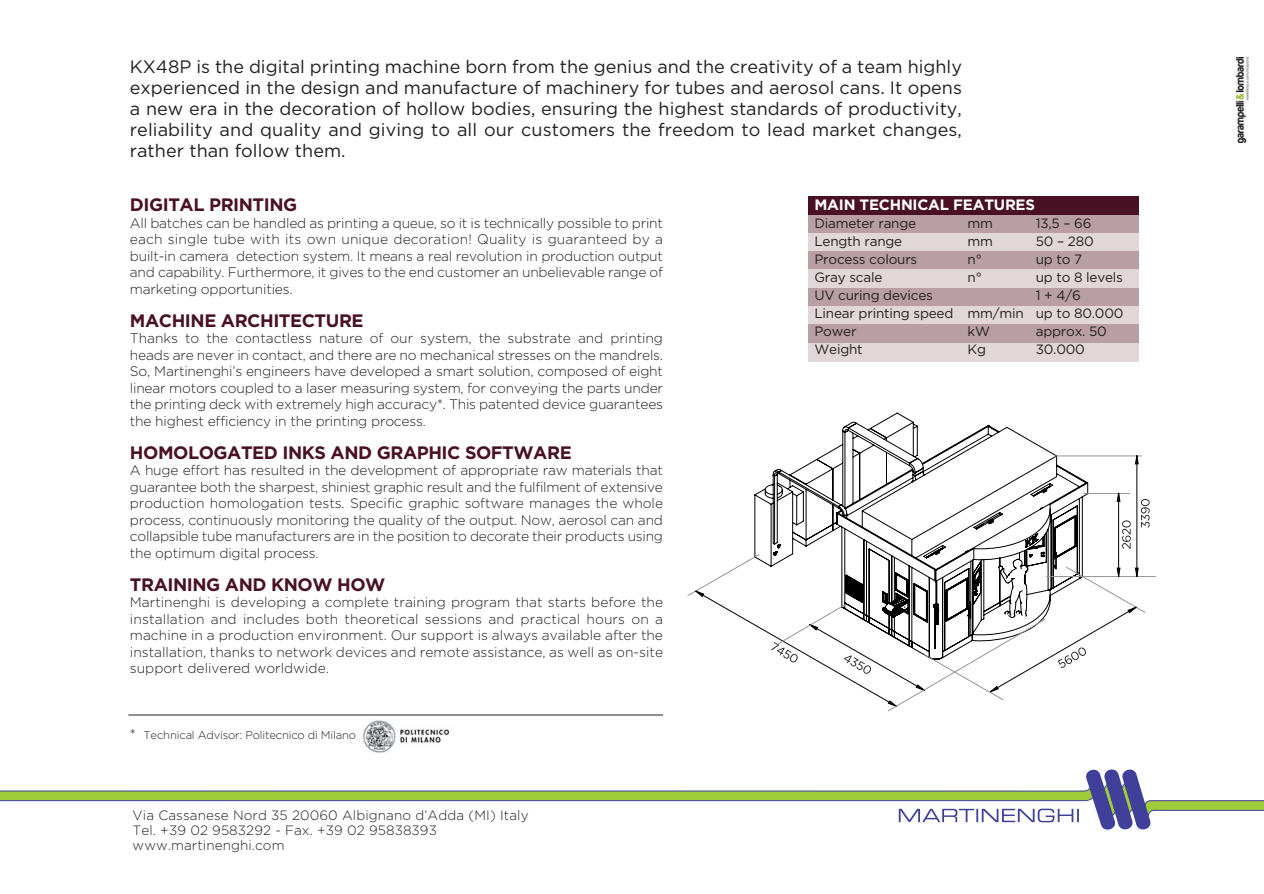
<style>
.page{position:relative;width:1264px;height:894px;background:#fff}
.page>*{position:absolute;margin:0;border:0;box-sizing:border-box;transform-origin:0 0}
.t1{font:18px/21px "Gotham";letter-spacing:.005em;color:#231f20;text-align:justify}
.t2{font:700 18px "Gotham";letter-spacing:-.025em;color:#4a1125}
.t3{font:700 15px "Gotham";letter-spacing:-.015em;color:#fff}
.t4{font:300 13.8px/16.5px "Gotham";letter-spacing:-.015em;color:#231f20;text-align:justify}
.t5{font:13.5px/18px "Gotham";letter-spacing:-.015em;color:#231f20}
.t6{font:300 13.5px/15px "Gotham";letter-spacing:.01em;color:#231f20}
.t7{font:300 11.25px "Gotham";letter-spacing:-.015em;color:#231f20}
.s1{font-size:13.8px}
</style>
<div class="page">
<div style="left:808px;top:197px;width:330px;height:18px;background:#4a1125"></div>
<svg style="left:757px;top:413px;width:330px;height:80px"></svg>
<hr style="left:1046px;top:576px;width:109px;height:1px;background:#939598">
<hr style="left:1054px;top:455px;width:86px;height:1px;background:#939598">
<svg style="left:1134px;top:455px;width:4px;height:9px"></svg>
<hr style="left:1136px;top:456px;width:1px;height:120px;background:#000">
<svg style="left:687px;top:493px;width:462px;height:218px"></svg>
<div style="left:808px;top:215px;width:330px;height:18px;background:#b99fa3"></div>
<div style="left:808px;top:233px;width:330px;height:18px;background:#e1d7d9"></div>
<div style="left:808px;top:251px;width:330px;height:19px;background:#b99fa3"></div>
<div style="left:808px;top:270px;width:330px;height:18px;background:#e1d7d9"></div>
<div style="left:808px;top:288px;width:330px;height:18px;background:#b99fa3"></div>
<div style="left:808px;top:306px;width:330px;height:19px;background:#e1d7d9"></div>
<div style="left:808px;top:325px;width:330px;height:18px;background:#b99fa3"></div>
<div style="left:808px;top:343px;width:330px;height:18px;background:#e1d7d9"></div>
<img style="left:1236px;top:57px;width:11px;height:85px">
<svg style="left:0;top:769px;width:1263px;height:60px"></svg>
<hr style="left:128px;top:714px;width:535px;height:1px;background:#231f20">
<img style="left:362px;top:720px;width:88px;height:33px">
<p class="t1" style="left:130px;top:57px;width:833px">KX48P is the digital printing machine born from the genius and the creativity of a team highly experienced in the design and manufacture of machinery for tubes and aerosol cans. It opens a new era in the decoration of hollow bodies, ensuring the highest standards of productivity, reliability and quality and giving to all our customers the freedom to lead market changes, rather than follow them.</p>
<h1 class="t2" style="left:130px;top:194px;width:169px">DIGITAL PRINTING</h1>
<p class="t4" style="left:130px;top:216px;width:534px">All batches can be handled as printing a queue, so it is technically possible to print each single tube with its own unique decoration! Quality is guaranteed by a built-in camera detection system. It means a real revolution in production output and capability. Furthermore, it gives to the end customer an unbelievable range of marketing opportunities.</p>
<h1 class="t2" style="left:130px;top:310px;width:235px">MACHINE ARCHITECTURE</h1>
<p class="t4" style="left:130px;top:331px;width:534px">Thanks to the contactless nature of our system, the substrate and printing heads are never in contact, and there are no mechanical stresses on the mandrels.<br>So, Martinenghi’s engineers have developed a smart solution, composed of eight linear motors coupled to a laser measuring system, for conveying the parts under the printing deck with extremely high accuracy*. This patented device guarantees the highest efficiency in the printing process.</p>
<h1 class="t2" style="left:130px;top:442px;width:443px">HOMOLOGATED INKS AND GRAPHIC SOFTWARE</h1>
<p class="t4" style="left:130px;top:463px;width:534px">A huge effort has resulted in the development of appropriate raw materials that guarantee both the sharpest, shiniest graphic result and the fulfilment of extensive production homologation tests. Specific graphic software manages the whole process, continuously monitoring the quality of the output. Now, aerosol can and collapsible tube manufacturers are in the position to decorate their products using the optimum digital process.</p>
<h1 class="t2" style="left:130px;top:574px;width:257px">TRAINING AND KNOW HOW</h1>
<p class="t4" style="left:130px;top:595px;width:534px">Martinenghi is developing a complete training program that starts before the installation and includes both theoretical sessions and practical hours on a machine in a production environment. Our support is always available after the installation, thanks to network devices and remote assistance, as well as on-site support delivered worldwide.</p>
<p class="t7" style="left:130px;top:731px;width:228px"><span class="s1">*</span> Technical Advisor: Politecnico di Milano</p>
<p class="t6" style="left:133px;top:808px;width:397px">Via Cassanese Nord 35 20060 Albignano d’Adda (MI) Italy<br>Tel. +39 02 9583292 - Fax. +39 02 95838393 www.martinenghi.com</p>
<p class="t3" style="left:814px;top:196px;width:222px">MAIN TECHNICAL FEATURES</p>
<p class="t5" style="left:814px;top:215px;width:103px">Diameter range</p>
<p class="t5" style="left:967px;top:215px;width:27px">mm</p>
<p class="t5" style="left:1035px;top:215px;width:57px">13,5 – 66</p>
<p class="t5" style="left:814px;top:233px;width:89px">Length range</p>
<p class="t5" style="left:967px;top:233px;width:27px">mm</p>
<p class="t5" style="left:1035px;top:233px;width:59px">50 – 280</p>
<p class="t5" style="left:814px;top:251px;width:104px">Process colours</p>
<p class="t5" style="left:967px;top:251px;width:16px">n°</p>
<p class="t5" style="left:1035px;top:251px;width:48px">up to 7</p>
<p class="t5" style="left:814px;top:269px;width:69px">Gray scale</p>
<p class="t5" style="left:967px;top:269px;width:16px">n°</p>
<p class="t5" style="left:1035px;top:269px;width:89px">up to 8 levels</p>
<p class="t5" style="left:814px;top:287px;width:120px">UV curing devices</p>
<p class="t5" style="left:814px;top:287px;width:310px;text-indent:221px">1 + 4/6<br>Linear printing speed mm/min up to 80.000<br>Power</p>
<p class="t5" style="left:967px;top:323px;width:24px">kW</p>
<p class="t5" style="left:1035px;top:323px;width:73px">approx. 50</p>
<p class="t5" style="left:814px;top:341px;width:50px">Weight</p>
<p class="t5" style="left:967px;top:341px;width:20px">Kg</p>
<p class="t5" style="left:1035px;top:341px;width:51px">30.000</p>
</div>
